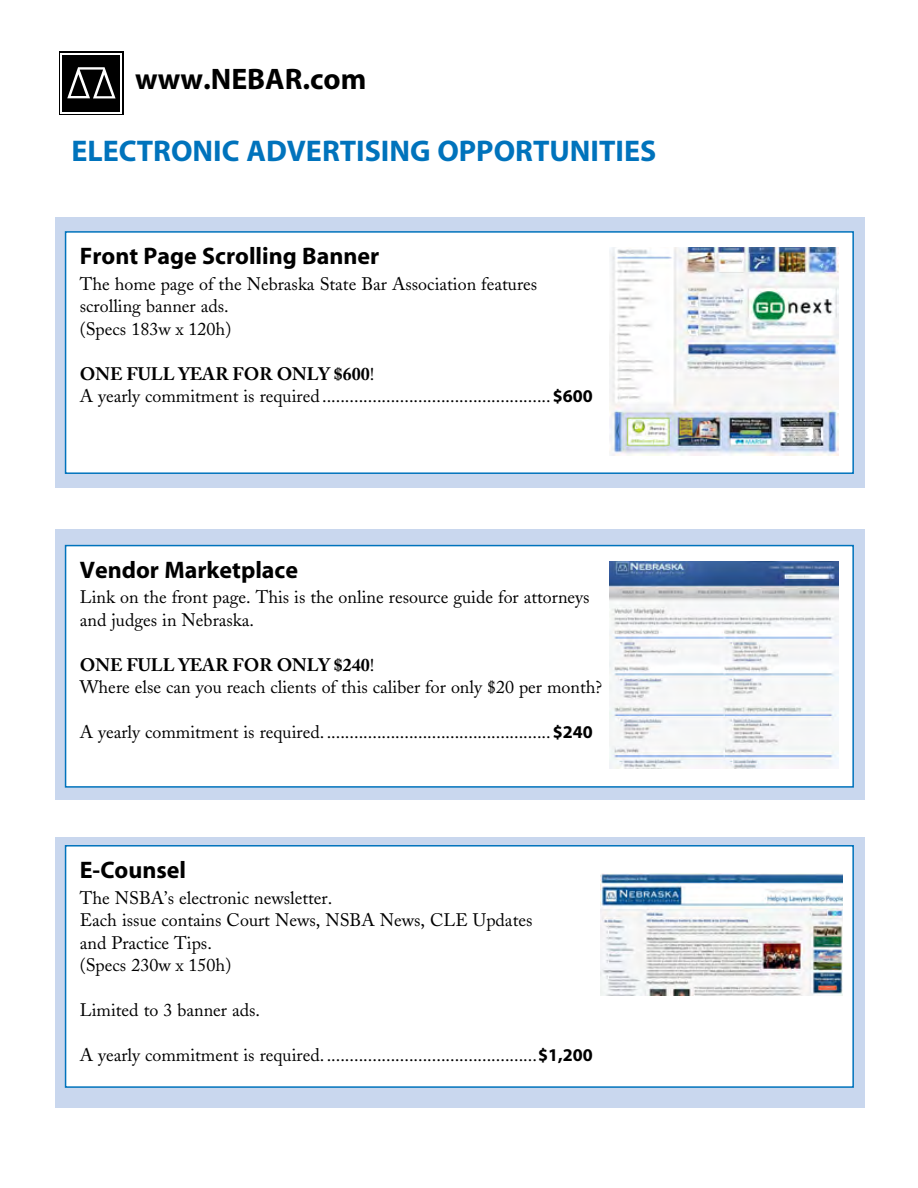
<style>
.page{position:relative;width:918px;height:1188px;background:#fff}
.page>*{position:absolute;margin:0;border:0;box-sizing:border-box;transform-origin:0 0}
.t1{font:700 30px "Myriad";color:#0073bc}
.t2{font:700 29.85px "Myriad";color:#000}
.t3{font:700 24px "Myriad";color:#000}
.t4{font:18px/22.5px "Adobe Caslon";color:#000}
.s1{font-weight:700}
.s2{font-family:"Myriad";font-weight:700}
</style>
<div class="page">
<svg style="left:59px;top:52px;width:65px;height:63px"></svg>
<div style="left:61px;top:53px;width:61px;height:60px;background:#fff"></div>
<div style="left:62px;top:55px;width:58px;height:57px;background:#000"></div>
<svg style="left:67px;top:67px;width:49px;height:31px"></svg>
<div style="left:55px;top:217px;width:810px;height:271px;background:#c9d7ee"></div>
<div style="left:66px;top:232px;width:787px;height:241px;background:#fff"></div>
<div style="left:65px;top:231px;width:789px;height:243px;border:2px solid #0073bc"></div>
<img style="left:610px;top:248px;width:229px;height:207px">
<div style="left:55px;top:529px;width:810px;height:271px;background:#c9d7ee"></div>
<div style="left:66px;top:546px;width:787px;height:241px;background:#fff"></div>
<div style="left:65px;top:545px;width:789px;height:243px;border:2px solid #0073bc"></div>
<img style="left:610px;top:562px;width:229px;height:207px">
<div style="left:55px;top:837px;width:810px;height:271px;background:#c9d7ee"></div>
<div style="left:66px;top:846px;width:787px;height:241px;background:#fff"></div>
<div style="left:65px;top:845px;width:789px;height:243px;border:2px solid #0073bc"></div>
<img style="left:601px;top:873px;width:242px;height:122px">
<h2 class="t2" style="left:135px;top:64px;width:233px">www.NEBAR.com</h2>
<h1 class="t1" style="left:72px;top:135px;width:586px">ELECTRONIC ADVERTISING OPPORTUNITIES</h1>
<h3 class="t3" style="left:80px;top:244px;width:301px">Front Page Scrolling Banner</h3>
<p class="t4" style="left:80px;top:273px;width:459px">The home page of the Nebraska State Bar Association features scrolling banner ads.<br>(Specs 183w x 120h)</p>
<p class="t4" style="left:80px;top:363px;width:514px"><span class="s1">ONE FULL YEAR FOR ONLY $600</span>!<br>A yearly commitment is required ..................................................<span class="s2">$600</span></p>
<h3 class="t3" style="left:80px;top:557px;width:220px">Vendor Marketplace</h3>
<p class="t4" style="left:80px;top:586px;width:511px">Link on the front page. This is the online resource guide for attorneys and judges in Nebraska.</p>
<p class="t4" style="left:80px;top:654px;width:524px"><span class="s1">ONE FULL YEAR FOR ONLY $240</span>!<br>Where else can you reach clients of this caliber for only $20 per month?</p>
<p class="t4" style="left:80px;top:721px;width:514px">A yearly commitment is required. .................................................<span class="s2">$240</span></p>
<h3 class="t3" style="left:80px;top:858px;width:108px">E-Counsel</h3>
<p class="t4" style="left:80px;top:886px;width:454px">The NSBA’s electronic newsletter.<br>Each issue contains Court News, NSBA News, CLE Updates and Practice Tips.<br>(Specs 230w x 150h)</p>
<p class="t4" style="left:80px;top:999px;width:182px">Limited to 3 banner ads.</p>
<p class="t4" style="left:80px;top:1044px;width:514px">A yearly commitment is required. ..............................................<span class="s2">$1,200</span></p>
</div>
